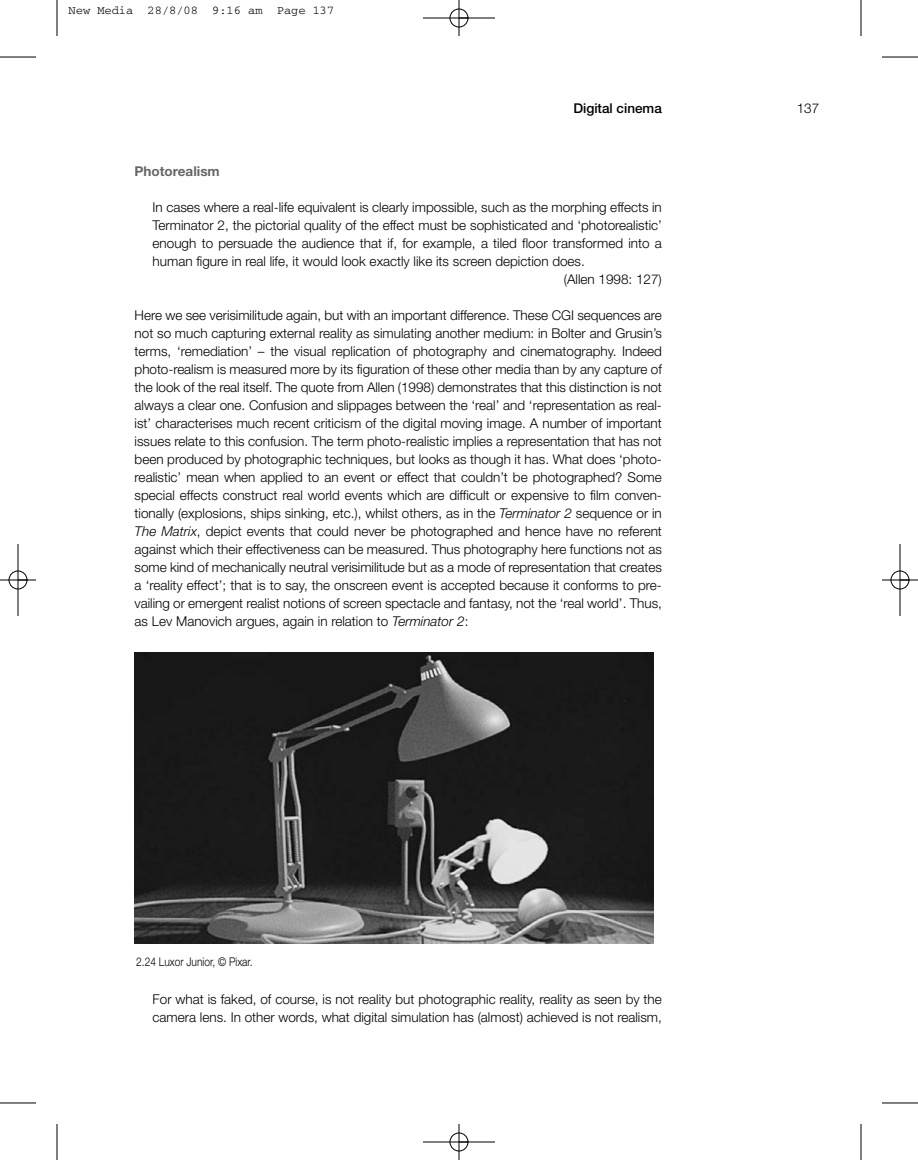
<style>
.page{position:relative;width:918px;height:1160px;background:#fff}
.page>*{position:absolute;margin:0;border:0;box-sizing:border-box;transform-origin:0 0}
.t1{font:300 13.5px/18px "Helvetica Neue";color:#000;text-align:justify}
.t2{font:500 13.5px "Helvetica Neue";color:#000}
.t3{font:700 13.5px "Helvetica Neue";color:#666}
.t4{font:12px "Courier";color:#000}
.t5{font:300 12px "Helvetica Neue";color:#000;scale:.85 1}
.s1{font-style:italic}
</style>
<div class="page">
<img style="left:135px;top:652px;width:519px;height:291px">
<hr style="left:57px;top:0;width:1px;height:36px;background:#000">
<hr style="left:0;top:57px;width:36px;height:1px;background:#000">
<hr style="left:861px;top:0;width:1px;height:36px;background:#000">
<hr style="left:882px;top:57px;width:36px;height:1px;background:#000">
<hr style="left:57px;top:1124px;width:1px;height:36px;background:#000">
<hr style="left:0;top:1102px;width:36px;height:1px;background:#000">
<hr style="left:861px;top:1124px;width:1px;height:36px;background:#000">
<hr style="left:882px;top:1102px;width:36px;height:1px;background:#000">
<div style="left:9px;top:570px;width:18px;height:19px;border:1px solid #fff;border-radius:50%"></div>
<div style="left:891px;top:570px;width:18px;height:19px;border:1px solid #fff;border-radius:50%"></div>
<hr style="left:423px;top:18px;width:72px;height:1px;background:#000">
<hr style="left:423px;top:1141px;width:72px;height:1px;background:#000">
<hr style="left:18px;top:544px;width:1px;height:72px;background:#000">
<hr style="left:900px;top:544px;width:1px;height:72px;background:#000">
<hr style="left:459px;top:0;width:1px;height:36px;background:#000">
<hr style="left:459px;top:1124px;width:1px;height:36px;background:#000">
<hr style="left:0;top:579px;width:36px;height:1px;background:#000">
<hr style="left:882px;top:579px;width:36px;height:1px;background:#000">
<div style="left:450px;top:9px;width:18px;height:18px;border:1px solid #000;border-radius:50%"></div>
<div style="left:450px;top:1132px;width:18px;height:19px;border:1px solid #000;border-radius:50%"></div>
<div style="left:9px;top:571px;width:18px;height:18px;border:1px solid #000;border-radius:50%"></div>
<div style="left:891px;top:571px;width:18px;height:18px;border:1px solid #000;border-radius:50%"></div>
<p class="t4" style="left:69px;top:6px;width:267px">New Media 28/8/08 9:16 am Page 137</p>
<p class="t2" style="left:573px;top:104px;width:90px">Digital cinema</p>
<p class="t1" style="left:797px;top:101px;width:24px">137</p>
<p class="t3" style="left:135px;top:166px;width:87px">Photorealism</p>
<p class="t1" style="left:153px;top:200px;width:511px">In cases where a real-life equivalent is clearly impossible, such as the morphing effects in</p>
<p class="t1" style="left:153px;top:218px;width:511px">Terminator 2, the pictorial quality of the effect must be sophisticated and ‘photorealistic’</p>
<p class="t1" style="left:153px;top:236px;width:511px">enough to persuade the audience that if, for example, a tiled floor transformed into a</p>
<p class="t1" style="left:153px;top:254px;width:434px">human figure in real life, it would look exactly like its screen depiction does.</p>
<p class="t1" style="left:564px;top:272px;width:100px">(Allen 1998: 127)</p>
<p class="t1" style="left:135px;top:308px;width:529px">Here we see verisimilitude again, but with an important difference. These CGI sequences are not so much capturing external reality as simulating another medium: in Bolter and Grusin’s terms, ‘remediation’ – the visual replication of photography and cinematography. Indeed photo-realism is measured more by its figuration of these other media than by any capture of the look of the real itself. The quote from Allen (1998) demonstrates that this distinction is not always a clear one. Confusion and slippages between the ‘real’ and ‘representation as real&shy;ist’ characterises much recent criticism of the digital moving image. A number of important issues relate to this confusion. The term photo-realistic implies a representation that has not been produced by photographic techniques, but looks as though it has. What does ‘photo&shy;realistic’ mean when applied to an event or effect that couldn’t be photographed? Some special effects construct real world events which are difficult or expensive to film conven&shy;tionally (explosions, ships sinking, etc.), whilst others, as in the <span class="s1">Terminator 2</span> sequence or in <span class="s1">The Matrix</span>, depict events that could never be photographed and hence have no referent against which their effectiveness can be measured. Thus photography here functions not as some kind of mechanically neutral verisimilitude but as a mode of representation that creates a ‘reality effect’; that is to say, the onscreen event is accepted because it conforms to pre&shy;vailing or emergent realist notions of screen spectacle and fantasy, not the ‘real world’. Thus, as Lev Manovich argues, again in relation to <span class="s1">Terminator 2</span>:</p>
<p class="t5" style="left:136px;top:957px;width:138px">2.24 Luxor Junior, © Pixar.</p>
<p class="t1" style="left:153px;top:991px;width:511px">For what is faked, of course, is not reality but photographic reality, reality as seen by the camera lens. In other words, what digital simulation has (almost) achieved is not realism,</p>
</div>
